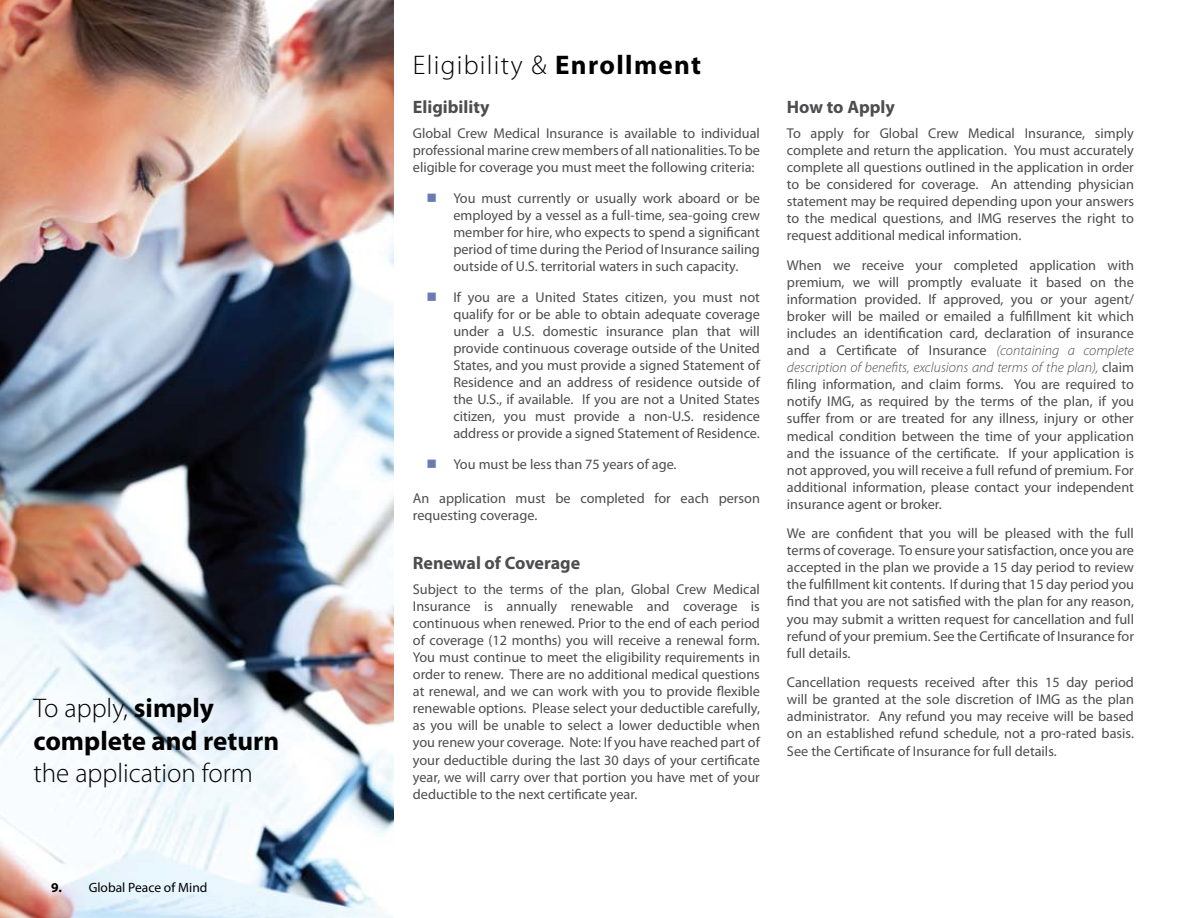
<style>
.page{position:relative;width:1188px;height:918px;background:#fff}
.page>*{position:absolute;margin:0;border:0;box-sizing:border-box;transform-origin:0 0}
.t1{font:700 27px/32.4px "Myriad Pro";color:#000}
.t2{font:300 27px "Myriad Pro";letter-spacing:.05em;color:#000}
.t3{font:300 27px "Myriad Pro";color:#000}
.t4{font:700 18px "Myriad Pro";color:#4d4d4f}
.t5{font:14.25px/17.1px "Myriad Pro";color:#4d4d4f;text-align:justify}
.t6{font:13.5px "Myriad Pro";color:#000}
.s1{font-weight:300}
.s2{font-weight:700}
.s3{font-weight:300;font-style:italic}
</style>
<div class="page">
<img style="left:0;top:0;width:394px;height:918px">
<h1 class="t1" style="left:34px;top:691px;width:247px"><span class="s1">To apply,</span> simply complete and return</h1>
<h1 class="t3" style="left:34px;top:758px;width:221px">the application form</h1>
<p class="t6" style="left:51px;top:879px;width:158px"><span class="s2">9.</span> Global Peace of Mind</p>
<h1 class="t2" style="left:413px;top:50px;width:290px">Eligibility &amp; <span class="s2">Enrollment</span></h1>
<p class="t4" style="left:413px;top:95px;width:78px">Eligibility</p>
<p class="t5" style="left:413px;top:124px;width:349px">Global Crew Medical Insurance is available to individual professional marine crew members of all nationalities. To be eligible for coverage you must meet the following criteria:</p>
<p class="t5" style="left:453px;top:189px;width:308px">You must currently or usually work aboard or be employed by a vessel as a full-time, sea-going crew member for hire, who expects to spend a significant period of time during the Period of Insurance sailing outside of U.S. territorial waters in such capacity.</p>
<p class="t5" style="left:453px;top:288px;width:308px">If you are a United States citizen, you must not qualify for or be able to obtain adequate coverage under a U.S. domestic insurance plan that will provide continuous coverage outside of the United States, and you must provide a signed Statement of Residence and an address of residence outside of the U.S., if available. If you are not a United States citizen, you must provide a non-U.S. residence address or provide a signed Statement of Residence.</p>
<p class="t5" style="left:453px;top:455px;width:225px">You must be less than 75 years of age.</p>
<p class="t5" style="left:413px;top:490px;width:349px">An application must be completed for each person requesting coverage.</p>
<p class="t4" style="left:413px;top:551px;width:169px">Renewal of Coverage</p>
<p class="t5" style="left:413px;top:580px;width:349px">Subject to the terms of the plan, Global Crew Medical Insurance is annually renewable and coverage is continuous when renewed. Prior to the end of each period of coverage (12 months) you will receive a renewal form.<br>You must continue to meet the eligibility requirements in order to renew. There are no additional medical questions at renewal, and we can work with you to provide flexible renewable options. Please select your deductible carefully, as you will be unable to select a lower deductible when you renew your coverage. Note: If you have reached part of your deductible during the last 30 days of your certificate year, we will carry over that portion you have met of your deductible to the next certificate year.</p>
<p class="t4" style="left:787px;top:95px;width:109px">How to Apply</p>
<p class="t5" style="left:787px;top:124px;width:349px">To apply for Global Crew Medical Insurance, simply complete and return the application. You must accurately complete all questions outlined in the application in order to be considered for coverage. An attending physician statement may be required depending upon your answers to the medical questions, and IMG reserves the right to request additional medical information.</p>
<p class="t5" style="left:787px;top:256px;width:349px">When we receive your completed application with premium, we will promptly evaluate it based on the information provided. If approved, you or your agent/ broker will be mailed or emailed a fulfillment kit which includes an identification card, declaration of insurance and a Certificate of Insurance <span class="s3">(containing a complete description of benefits, exclusions and terms of the plan),</span> claim filing information, and claim forms. You are required to notify IMG, as required by the terms of the plan, if you suffer from or are treated for any illness, injury or other medical condition between the time of your application and the issuance of the certificate. If your application is not approved, you will receive a full refund of premium. For additional information, please contact your independent insurance agent or broker.</p>
<p class="t5" style="left:787px;top:524px;width:349px">We are confident that you will be pleased with the full terms of coverage. To ensure your satisfaction, once you are accepted in the plan we provide a 15 day period to review the fulfillment kit contents. If during that 15 day period you find that you are not satisfied with the plan for any reason, you may submit a written request for cancellation and full refund of your premium. See the Certificate of Insurance for full details.</p>
<p class="t5" style="left:787px;top:673px;width:349px">Cancellation requests received after this 15 day period will be granted at the sole discretion of IMG as the plan administrator. Any refund you may receive will be based on an established refund schedule, not a pro-rated basis.<br>See the Certificate of Insurance for full details.</p>
</div>
